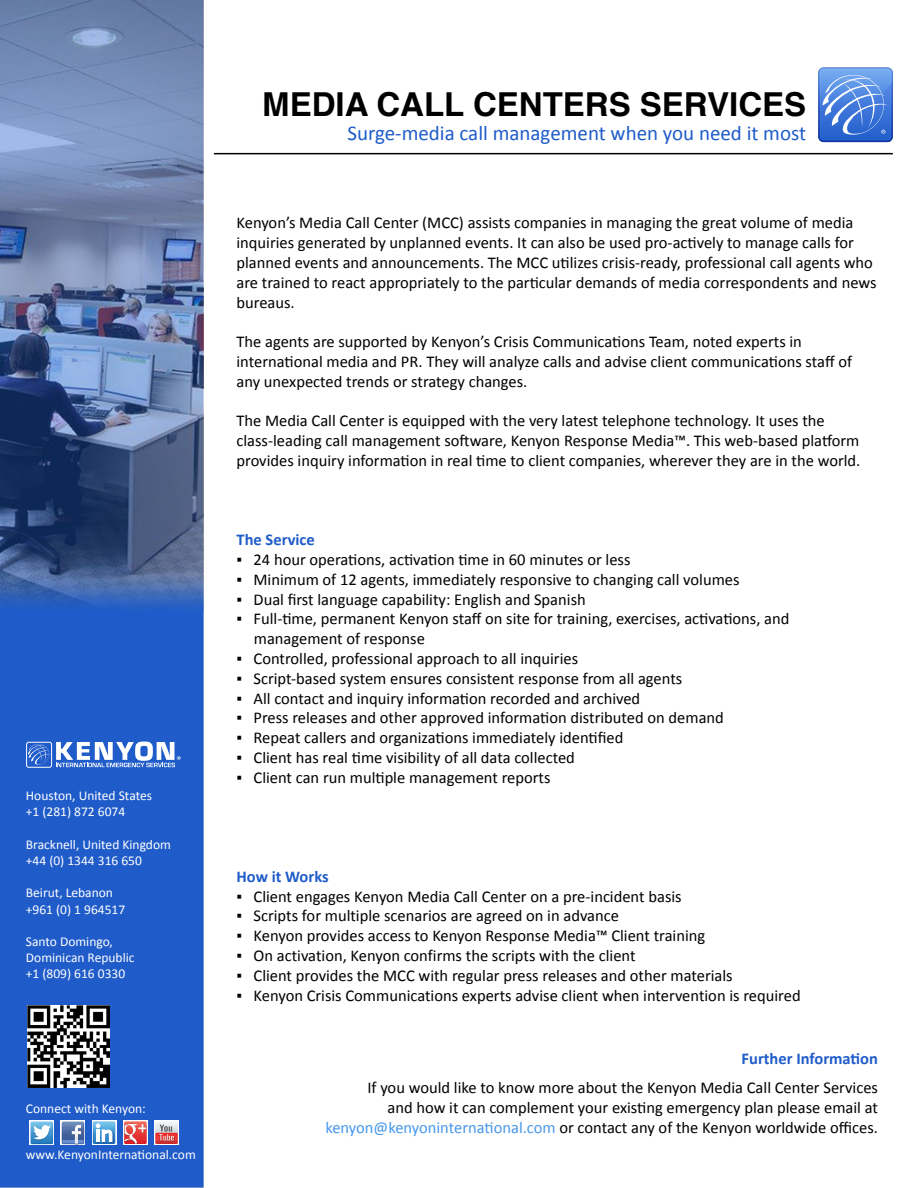
<style>
.page{position:relative;width:918px;height:1188px;background:#fff}
.page>*{position:absolute;margin:0;border:0;box-sizing:border-box;transform-origin:0 0}
.t1{font:700 33px "Helvetica";color:#000}
.t2{font:21px "Calibri";color:#1f5cc9}
.t3{font:16.5px/19.8px "Calibri";color:#000}
.t4{font:700 16.5px "Calibri";color:#1f5cc9}
.t5{font:13.5px/16.2px "Calibri";color:#fff}
.s1{color:#4798ed}
</style>
<div class="page">
<img style="left:0;top:0;width:203px;height:1188px">
<svg style="left:818px;top:68px;width:75px;height:74px;background:#5c8cde"></svg>
<hr style="left:214px;top:153px;width:679px;height:1px;background:#000">
<svg style="left:28px;top:742px;width:153px;height:25px"></svg>
<div style="left:26px;top:742px;width:26px;height:26px;border:1px solid #fff;border-radius:2px"></div>
<img style="left:27px;top:1006px;width:82px;height:82px">
<svg style="left:29px;top:1120px;width:25px;height:25px"></svg>
<svg style="left:61px;top:1120px;width:24px;height:25px"></svg>
<svg style="left:92px;top:1120px;width:25px;height:25px"></svg>
<div style="left:123px;top:1120px;width:25px;height:25px;background:#fff"></div>
<div style="left:154px;top:1120px;width:25px;height:25px;background:#f5f8f8"></div>
<svg style="left:62px;top:1122px;width:22px;height:22px"></svg>
<svg style="left:124px;top:1121px;width:23px;height:23px"></svg>
<svg style="left:93px;top:1121px;width:22px;height:23px"></svg>
<svg style="left:31px;top:1122px;width:22px;height:22px"></svg>
<svg style="left:155px;top:1122px;width:23px;height:22px"></svg>
<p class="t5" style="left:26px;top:788px;width:128px">Houston, United States +1 (281) 872 6074</p>
<p class="t5" style="left:26px;top:836px;width:147px">Bracknell, United Kingdom +44 (0) 1344 316 650</p>
<p class="t5" style="left:26px;top:885px;width:101px">Beirut, Lebanon +961 (0) 1 964517</p>
<p class="t5" style="left:26px;top:934px;width:110px">Santo Domingo,<br>Dominican Republic +1 (809) 616 0330</p>
<p class="t5" style="left:26px;top:1100px;width:122px">Connect with Kenyon:</p>
<p class="t5" style="left:26px;top:1146px;width:171px">www.KenyonInternational.com</p>
<h1 class="t1" style="left:262px;top:78px;width:546px">MEDIA CALL CENTERS SERVICES</h1>
<p class="t2" style="left:347px;top:120px;width:460px">Surge-media call management when you need it most</p>
<p class="t3" style="left:237px;top:213px;width:642px">Kenyon’s Media Call Center (MCC) assists companies in managing the great volume of media inquiries generated by unplanned events. It can also be used pro-actively to manage calls for planned events and announcements. The MCC utilizes crisis-ready, professional call agents who are trained to react appropriately to the particular demands of media correspondents and news bureaus.</p>
<p class="t3" style="left:237px;top:332px;width:617px">The agents are supported by Kenyon’s Crisis Communications Team, noted experts in international media and PR. They will analyze calls and advise client communications staff of any unexpected trends or strategy changes.</p>
<p class="t3" style="left:237px;top:411px;width:625px">The Media Call Center is equipped with the very latest telephone technology. It uses the class-leading call management software, Kenyon Response Media™. This web-based platform provides inquiry information in real time to client companies, wherever they are in the world.</p>
<p class="t4" style="left:237px;top:529px;width:80px">The Service</p>
<p class="t3" style="left:237px;top:550px;width:396px">▪ 24 hour operations, activation time in 60 minutes or less</p>
<p class="t3" style="left:237px;top:569px;width:505px">▪ Minimum of 12 agents, immediately responsive to changing call volumes</p>
<p class="t3" style="left:237px;top:589px;width:351px">▪ Dual first language capability: English and Spanish</p>
<p class="t3" style="left:254px;top:609px;width:537px;text-indent:-17px">▪ Full-time, permanent Kenyon staff on site for training, exercises, activations, and management of response</p>
<p class="t3" style="left:237px;top:649px;width:343px">▪ Controlled, professional approach to all inquiries</p>
<p class="t3" style="left:237px;top:668px;width:447px">▪ Script-based system ensures consistent response from all agents</p>
<p class="t3" style="left:237px;top:688px;width:405px">▪ All contact and inquiry information recorded and archived</p>
<p class="t3" style="left:237px;top:708px;width:489px">▪ Press releases and other approved information distributed on demand</p>
<p class="t3" style="left:237px;top:728px;width:388px">▪ Repeat callers and organizations immediately identified</p>
<p class="t3" style="left:237px;top:748px;width:340px">▪ Client has real time visibility of all data collected</p>
<p class="t3" style="left:237px;top:767px;width:316px">▪ Client can run multiple management reports</p>
<p class="t4" style="left:237px;top:866px;width:94px">How it Works</p>
<p class="t3" style="left:237px;top:886px;width:447px">▪ Client engages Kenyon Media Call Center on a pre-incident basis</p>
<p class="t3" style="left:237px;top:906px;width:384px">▪ Scripts for multiple scenarios are agreed on in advance</p>
<p class="t3" style="left:237px;top:926px;width:470px">▪ Kenyon provides access to Kenyon Response Media™ Client training</p>
<p class="t3" style="left:237px;top:946px;width:401px">▪ On activation, Kenyon confirms the scripts with the client</p>
<p class="t3" style="left:237px;top:965px;width:498px">▪ Client provides the MCC with regular press releases and other materials</p>
<p class="t3" style="left:237px;top:985px;width:566px">▪ Kenyon Crisis Communications experts advise client when intervention is required</p>
<p class="t4" style="left:742px;top:1048px;width:138px">Further Information</p>
<p class="t3" style="left:325px;top:1078px;width:554px;text-align:right">If you would like to know more about the Kenyon Media Call Center Services<br>and how it can complement your existing emergency plan please email at <span class="s1">kenyon@kenyoninternational.com</span> or contact any of the Kenyon worldwide offices.</p>
</div>
